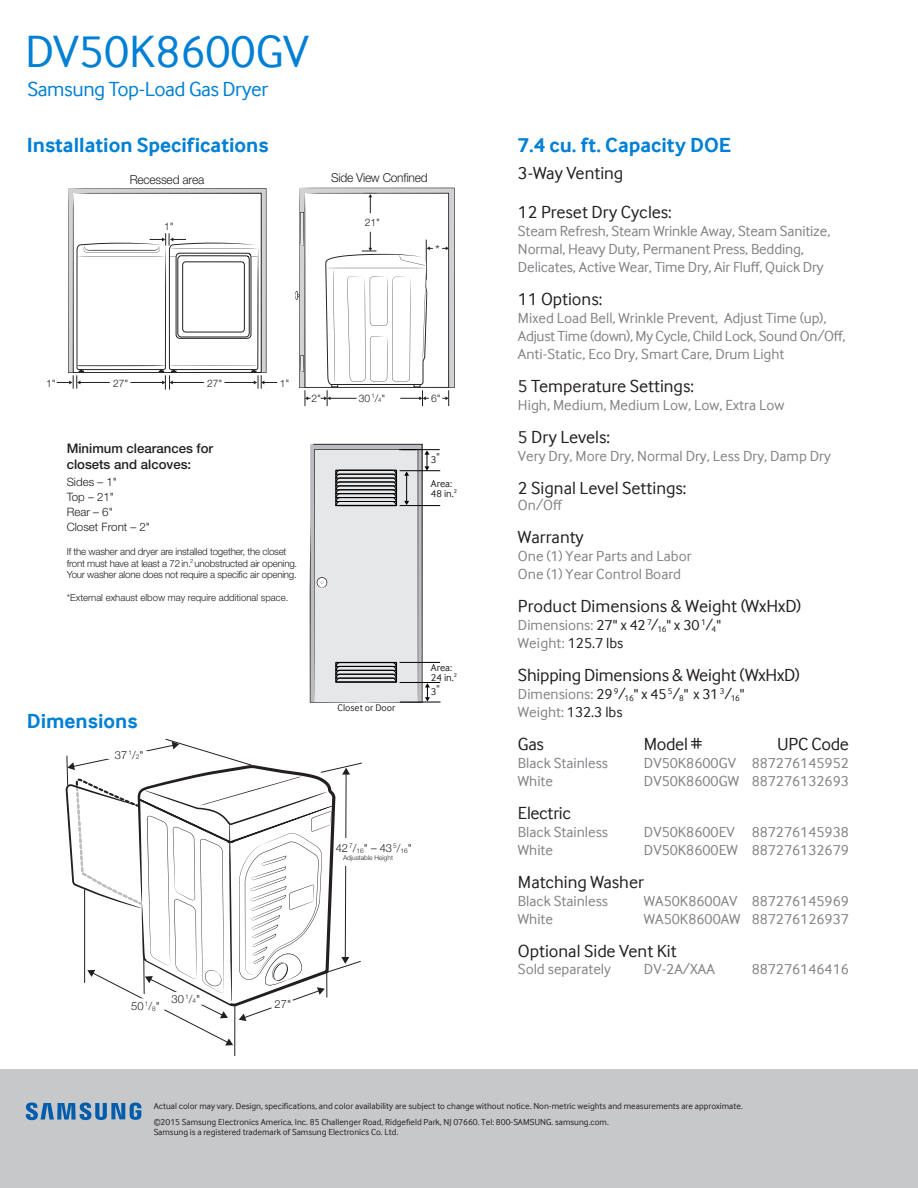
<style>
.page{position:relative;width:918px;height:1188px;background:#fff}
.page>*{position:absolute;margin:0;border:0;box-sizing:border-box;transform-origin:0 0}
.Model_Name{font:46.5px "Samsung Inter Face";color:#0080d5}
.SubHD_-_Model_Def{font:700 21px "Samsung Inter Face";color:#0080d5}
.Model_Name-2{font:21px "Samsung Inter Face";letter-spacing:-.02em;color:#0080d5}
.Model_Definition{font:18px "Samsung Inter Face";letter-spacing:-.015em;color:#231f20}
.Blue_subhead{font:18px "Samsung Inter Face";color:#231f20}
.Copy_Bullets{font:18px "Samsung Inter Face";color:#231f20}
.Feature_SubHD{font:18px "Samsung Inter Face";color:#231f20}
.Copy_Bullets-2{font:15px/18px "Samsung Inter Face";color:#808285}
.Model_Definition-2{font:15px "Samsung Inter Face";color:#808285}
.Copy_Bullets-3{font:15px "Samsung Inter Face";color:#231f20}
.t1{font:500 13.2px/15.9px "Helvetica Neue LT Std";color:#231f20}
.t2{font:300 12.75px "Helvetica Neue LT Std";color:#231f20;scale:1.07 1}
.t3{font:300 12.45px "Helvetica Neue LT Std";letter-spacing:-.02em;color:#231f20}
.t4{font:300 11.55px/14.9px "Helvetica Neue LT Std";color:#231f20}
.t5{font:300 11.1px "Helvetica Neue";color:#231f20}
.t6{font:10.35px/9.9px "Samsung Inter Face";color:#231f20}
.t7{font:300 10.35px "Helvetica Neue LT Std";color:#231f20}
.t8{font:300 9.9px/11.6px "Helvetica Neue LT Std";letter-spacing:-.02em;color:#231f20}
.t9{font:9.9px "Samsung Inter Face";color:#231f20}
.t10{font:300 9.75px "Helvetica Neue LT Std";color:#231f20}
.Feature_BCopy{font:9px/9.8px "Samsung Inter Face";color:#231f20}
.t11{font:300 6.6px "Helvetica Neue";color:#231f20}
.s1{font-size:6px}
.s2{font-size:6.45px}
.s3{color:#808285}
</style>
<div class="page">
<div style="left:0;top:1070px;width:918px;height:118px;background:#c7c8ca"></div>
<svg style="left:26px;top:1102px;width:115px;height:18px;background:#5e8fb9"></svg>
<svg style="left:295px;top:188px;width:160px;height:219px"></svg>
<div style="left:356px;top:392px;width:45px;height:16px;background:#fff;border-radius:50%"></div>
<div style="left:430px;top:232px;width:15px;height:19px;background:#fff;border-radius:50%"></div>
<svg style="left:57px;top:188px;width:220px;height:202px"></svg>
<div style="left:66px;top:388px;width:18px;height:19px;border:2px solid #fff;border-radius:50%"></div>
<div style="left:251px;top:388px;width:18px;height:19px;border:2px solid #fff;border-radius:50%"></div>
<div style="left:158px;top:214px;width:19px;height:18px;border:2px solid #fff;border-radius:50%"></div>
<div style="left:110px;top:375px;width:20px;height:15px;background:#fff;border-radius:50%"></div>
<div style="left:112px;top:380px;width:18px;height:18px;border:2px solid #fff;border-radius:50%"></div>
<div style="left:206px;top:381px;width:16px;height:16px;background:#fff;border-radius:50%"></div>
<div style="left:205px;top:380px;width:18px;height:18px;border:2px solid #fff;border-radius:50%"></div>
<div style="left:204px;top:374px;width:21px;height:16px;background:#fff;border-radius:50%"></div>
<hr style="left:400px;top:470px;width:40px;height:1px;background:#000">
<hr style="left:400px;top:505px;width:40px;height:1px;background:#000">
<hr style="left:400px;top:662px;width:40px;height:1px;background:#000">
<hr style="left:400px;top:682px;width:40px;height:1px;background:#000">
<hr style="left:400px;top:702px;width:40px;height:1px;background:#000">
<hr style="left:399px;top:449px;width:41px;height:1px;background:#000">
<svg style="left:310px;top:444px;width:120px;height:259px;background:#d1d2d4"></svg>
<hr style="left:234px;top:1004px;width:1px;height:52px;background:#231f20">
<svg style="left:66px;top:738px;width:296px;height:308px"></svg>
<div style="left:164px;top:991px;width:45px;height:16px;background:#fff;border-radius:50%"></div>
<div style="left:122px;top:998px;width:45px;height:16px;background:#fff;border-radius:50%"></div>
<div style="left:105px;top:747px;width:45px;height:16px;background:#fff;border-radius:50%"></div>
<div style="left:335px;top:838px;width:59px;height:27px;background:#fff"></div>
<p class="Model_Name" style="left:25px;top:25px;width:285px">DV50K8600GV</p>
<p class="Model_Name-2" style="left:27px;top:78px;width:242px">Samsung Top-Load Gas Dryer</p>
<p class="SubHD_-_Model_Def" style="left:27px;top:132px;width:243px">Installation Specifications</p>
<p class="t3" style="left:130px;top:172px;width:76px">Recessed area</p>
<p class="t7" style="left:164px;top:220px;width:11px">1"</p>
<p class="t3" style="left:331px;top:170px;width:98px">Side View Confined</p>
<p class="t7" style="left:365px;top:216px;width:17px">21"</p>
<p class="t8" style="left:367px;top:217px;width:8px">A</p>
<p class="t2" style="left:435px;top:242px;width:6px">*</p>
<p class="t7" style="left:46px;top:377px;width:11px">1"</p>
<p class="t7" style="left:113px;top:377px;width:17px">27"</p>
<p class="t7" style="left:207px;top:377px;width:17px">27"</p>
<p class="t7" style="left:280px;top:377px;width:11px">1"</p>
<p class="t7" style="left:311px;top:392px;width:11px">2"</p>
<p class="t7" style="left:431px;top:392px;width:11px">6"</p>
<p class="t7" style="left:359px;top:392px;width:28px">30 <sup>1</sup>/<span class="s1">4</span>"</p>
<p class="t1" style="left:67px;top:441px;width:148px">Minimum clearances for closets and alcoves:</p>
<p class="t4" style="left:67px;top:475px;width:85px">Sides – 1"<br>Top – 21"<br>Rear – 6"<br>Closet Front – 2"</p>
<p class="t8" style="left:67px;top:546px;width:232px">If the washer and dryer are installed together, the closet front must have at least a 72in.<sup>2</sup> unobstructed air opening.<br>Your washer alone does not require a specific air opening.</p>
<p class="t10" style="left:67px;top:592px;width:223px">*External exhaust elbow may require additional space.</p>
<p class="t6" style="left:431px;top:453px;width:10px">3"</p>
<p class="t6" style="left:431px;top:478px;width:28px">Area:<br>48 in.<sup>2</sup></p>
<p class="SubHD_-_Model_Def" style="left:27px;top:709px;width:112px">Dimensions</p>
<p class="t5" style="left:115px;top:748px;width:30px">37 <sup>1</sup>/<span class="s2">2</span>"</p>
<p class="t9" style="left:338px;top:702px;width:59px">Closet or Door</p>
<p class="t6" style="left:431px;top:662px;width:28px">Area:<br>24 in.<sup>2</sup></p>
<p class="t6" style="left:431px;top:685px;width:10px">3"</p>
<p class="t5" style="left:336px;top:841px;width:78px">42 <sup>7</sup>/<span class="s2">16</span>" – 43 <sup>5</sup>/<span class="s2">16</span>"</p>
<p class="t11" style="left:343px;top:854px;width:52px">Adjustable Height</p>
<p class="t5" style="left:131px;top:999px;width:30px">50 <sup>1</sup>/<span class="s2">8</span>"</p>
<p class="t5" style="left:172px;top:992px;width:30px">30 <sup>1</sup>/<span class="s2">4</span>"</p>
<p class="t5" style="left:275px;top:997px;width:18px">27"</p>
<p class="SubHD_-_Model_Def" style="left:518px;top:133px;width:215px">7.4 cu. ft. Capacity DOE</p>
<p class="Blue_subhead" style="left:518px;top:162px;width:107px">3-Way Venting</p>
<p class="Blue_subhead" style="left:518px;top:201px;width:155px">12 Preset Dry Cycles:</p>
<p class="Copy_Bullets-2" style="left:518px;top:222px;width:314px">Steam Refresh, Steam Wrinkle Away, Steam Sanitize,<br>Normal, Heavy Duty, Permanent Press, Bedding,<br>Delicates, Active Wear, Time Dry, Air Fluff, Quick Dry</p>
<p class="Blue_subhead" style="left:518px;top:288px;width:86px">11 Options:</p>
<p class="Copy_Bullets-2" style="left:518px;top:309px;width:329px">Mixed Load Bell, Wrinkle Prevent, Adjust Time (up),<br>Adjust Time (down), My Cycle, Child Lock, Sound On/Off,<br>Anti-Static, Eco Dry, Smart Care, Drum Light</p>
<p class="Copy_Bullets" style="left:518px;top:375px;width:178px">5 Temperature Settings:</p>
<p class="Copy_Bullets-2" style="left:518px;top:396px;width:268px">High, Medium, Medium Low, Low, Extra Low</p>
<p class="Blue_subhead" style="left:518px;top:426px;width:94px">5 Dry Levels:</p>
<p class="Copy_Bullets-2" style="left:518px;top:447px;width:314px">Very Dry, More Dry, Normal Dry, Less Dry, Damp Dry</p>
<p class="Copy_Bullets" style="left:518px;top:477px;width:170px">2 Signal Level Settings:</p>
<p class="Copy_Bullets-2" style="left:518px;top:496px;width:46px">On/Off</p>
<p class="Feature_SubHD" style="left:518px;top:527px;width:67px">Warranty</p>
<p class="Copy_Bullets-2" style="left:518px;top:547px;width:175px">One (1) Year Parts and Labor<br>One (1) Year Control Board</p>
<p class="Feature_SubHD" style="left:518px;top:596px;width:285px">Product Dimensions &amp; Weight (WxHxD)</p>
<p class="Copy_Bullets-3" style="left:518px;top:617px;width:205px"><span class="s3">Dimensions:</span> 27" x 42 <sup>7</sup>/<sub>16</sub>" x 30 <sup>1</sup>/<sub>4</sub>"</p>
<p class="Copy_Bullets-3" style="left:518px;top:635px;width:107px"><span class="s3">Weight:</span> 125.7 lbs</p>
<p class="Model_Definition" style="left:518px;top:665px;width:283px">Shipping Dimensions &amp; Weight (WxHxD)</p>
<p class="Copy_Bullets-3" style="left:518px;top:686px;width:228px"><span class="s3">Dimensions:</span> 29 <sup>9</sup>/<sub>16</sub>" x 45 <sup>5</sup>/<sub>8</sub>" x 31 <sup>3</sup>/<sub>16</sub>"</p>
<p class="Copy_Bullets-3" style="left:518px;top:704px;width:106px"><span class="s3">Weight:</span> 132.3 lbs</p>
<p class="Model_Definition" style="left:518px;top:734px;width:28px">Gas</p>
<p class="Model_Definition" style="left:644px;top:734px;width:59px">Model #</p>
<p class="Model_Definition" style="left:777px;top:734px;width:73px">UPC Code</p>
<p class="Model_Definition-2" style="left:518px;top:755px;width:92px">Black Stainless</p>
<p class="Model_Definition-2" style="left:644px;top:755px;width:206px">DV50K8600GV 887276145952</p>
<p class="Model_Definition-2" style="left:518px;top:773px;width:37px">White</p>
<p class="Model_Definition-2" style="left:644px;top:773px;width:206px">DV50K8600GW 887276132693</p>
<p class="Model_Definition" style="left:518px;top:803px;width:55px">Electric</p>
<p class="Model_Definition-2" style="left:518px;top:824px;width:92px">Black Stainless</p>
<p class="Model_Definition-2" style="left:644px;top:824px;width:206px">DV50K8600EV 887276145938</p>
<p class="Model_Definition-2" style="left:518px;top:842px;width:37px">White</p>
<p class="Model_Definition-2" style="left:644px;top:842px;width:206px">DV50K8600EW 887276132679</p>
<p class="Model_Definition" style="left:518px;top:872px;width:127px">Matching Washer</p>
<p class="Copy_Bullets-2" style="left:518px;top:892px;width:92px">Black Stainless</p>
<p class="Copy_Bullets-2" style="left:644px;top:892px;width:206px">WA50K8600AV 887276145969</p>
<p class="Copy_Bullets-2" style="left:518px;top:910px;width:37px">White</p>
<p class="Copy_Bullets-2" style="left:644px;top:910px;width:206px">WA50K8600AW 887276126937</p>
<p class="Model_Definition" style="left:518px;top:941px;width:160px">Optional Side Vent Kit</p>
<p class="Copy_Bullets-2" style="left:518px;top:960px;width:95px">Sold separately</p>
<p class="Copy_Bullets-2" style="left:644px;top:960px;width:72px">DV-2A/XAA</p>
<p class="Copy_Bullets-2" style="left:752px;top:960px;width:99px">887276146416</p>
<p class="Feature_BCopy" style="left:154px;top:1101px;width:591px">Actual color may vary. Design, specifications, and color availability are subject to change without notice. Non-metric weights and measurements are approximate.</p>
<p class="Feature_BCopy" style="left:154px;top:1117px;width:457px">©2015 Samsung Electronics America, Inc. 85 Challenger Road, Ridgefield Park, NJ 07660. Tel: 800-SAMSUNG. samsung.com.<br>Samsung is a registered trademark of Samsung Electronics Co. Ltd.</p>
</div>
